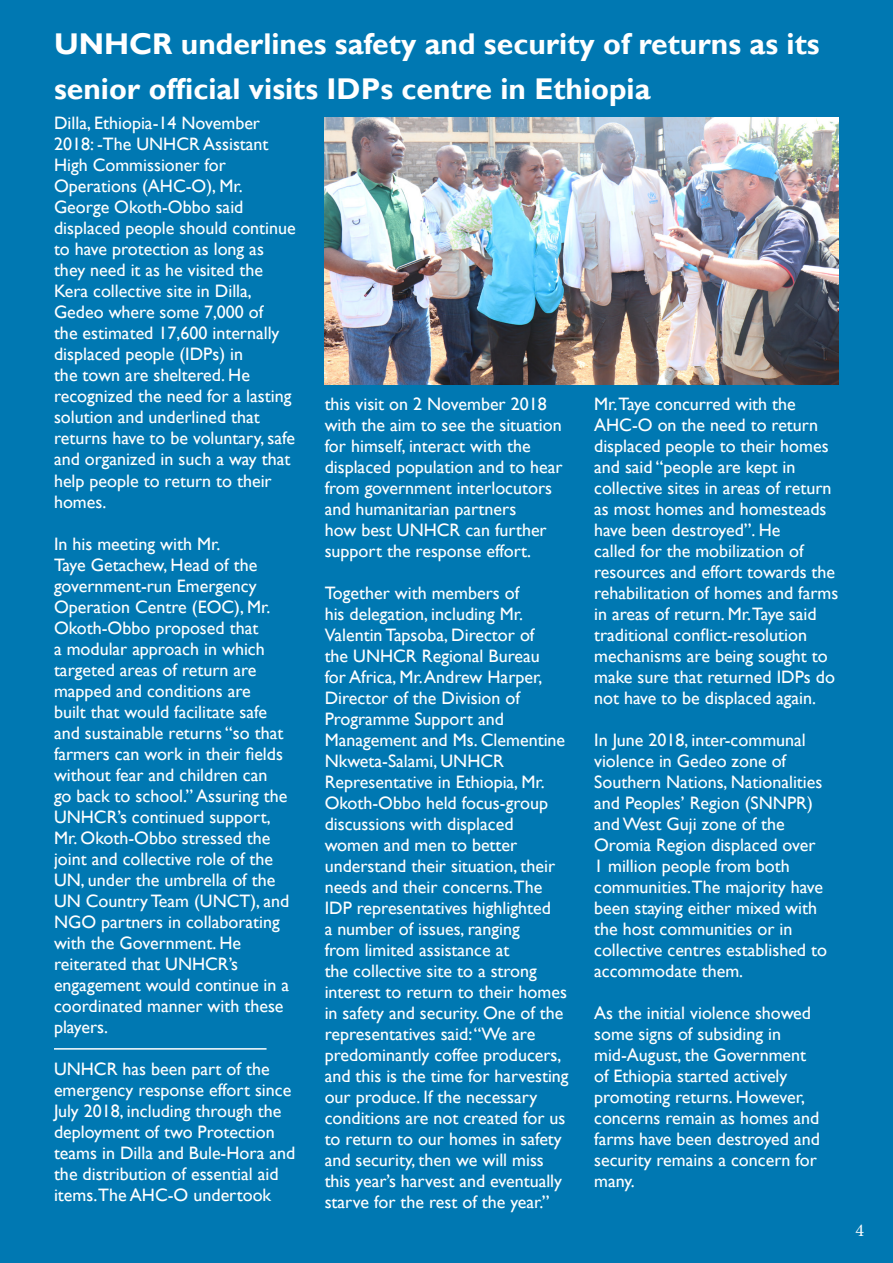
<style>
.page{position:relative;width:893px;height:1263px;background:#0078b2}
.page>*{position:absolute;margin:0;border:0;box-sizing:border-box;transform-origin:0 0}
.t1{font:700 30px/45px "Gill Sans";color:#fff}
.t2{font:18px/21px "Gill Sans";color:#fff}
.t3{font:18px "Minion Pro";color:#fff}
</style>
<div class="page">
<hr style="left:54px;top:1048px;width:213px;height:1px;background:#fff">
<img style="left:325px;top:117px;width:514px;height:268px">
<p class="t1" style="left:54px;top:22px;width:767px">UNHCR underlines safety and security of returns as its senior official visits IDPs centre in Ethiopia</p>
<p class="t2" style="left:54px;top:113px;width:243px">Dilla, Ethiopia-14 November<br>2018: -The UNHCR Assistant<br>High Commissioner for<br>Operations (AHC-O), Mr.<br>George Okoth-Obbo said displaced people should continue to have protection as long as they need it as he visited the<br>Kera collective site in Dilla,<br>Gedeo where some 7,000 of<br>the estimated 17,600 internally displaced people (IDPs) in<br>the town are sheltered. He recognized the need for a lasting solution and underlined that returns have to be voluntary, safe and organized in such a way that help people to return to their homes.</p>
<p class="t2" style="left:54px;top:533px;width:237px">In his meeting with Mr.<br>Taye Getachew, Head of the government-run Emergency<br>Operation Centre (EOC), Mr.<br>Okoth-Obbo proposed that<br>a modular approach in which targeted areas of return are mapped and conditions are<br>built that would facilitate safe and sustainable returns “so that farmers can work in their fields without fear and children can go back to school.” Assuring the<br>UNHCR’s continued support,<br>Mr. Okoth-Obbo stressed the joint and collective role of the<br>UN, under the umbrella of the<br>UN Country Team (UNCT), and<br>NGO partners in collaborating with the Government. He reiterated that UNHCR’s engagement would continue in a coordinated manner with these players.</p>
<p class="t2" style="left:54px;top:1058px;width:243px">UNHCR has been part of the emergency response effort since<br>July 2018, including through the deployment of two Protection teams in Dilla and Bule-Hora and the distribution of essential aid items.The AHC-O undertook</p>
<p class="t2" style="left:325px;top:393px;width:240px">this visit on 2 November 2018 with the aim to see the situation for himself, interact with the displaced population and to hear from government interlocutors and humanitarian partners<br>how best UNHCR can further support the response effort.</p>
<p class="t2" style="left:325px;top:582px;width:245px">Together with members of<br>his delegation, including Mr.<br>Valentin Tapsoba, Director of<br>the UNHCR Regional Bureau<br>for Africa, Mr. Andrew Harper,<br>Director of the Division of<br>Programme Support and<br>Management and Ms. Clementine<br>Nkweta-Salami, UNHCR<br>Representative in Ethiopia, Mr.<br>Okoth-Obbo held focus-group discussions with displaced women and men to better understand their situation, their needs and their concerns.The<br>IDP representatives highlighted<br>a number of issues, ranging<br>from limited assistance at<br>the collective site to a strong interest to return to their homes in safety and security. One of the representatives said: “We are predominantly coffee producers, and this is the time for harvesting our produce. If the necessary conditions are not created for us to return to our homes in safety and security, then we will miss this year’s harvest and eventually starve for the rest of the year.”</p>
<p class="t2" style="left:594px;top:393px;width:246px">Mr.Taye concurred with the<br>AHC-O on the need to return displaced people to their homes and said “people are kept in collective sites in areas of return as most homes and homesteads have been destroyed”. He<br>called for the mobilization of resources and effort towards the rehabilitation of homes and farms in areas of return. Mr.Taye said traditional conflict-resolution mechanisms are being sought to make sure that returned IDPs do not have to be displaced again.</p>
<p class="t2" style="left:594px;top:729px;width:234px">In June 2018, inter-communal violence in Gedeo zone of<br>Southern Nations, Nationalities and Peoples’ Region (SNNPR) and West Guji zone of the<br>Oromia Region displaced over<br>1 million people from both communities.The majority have been staying either mixed with the host communities or in collective centres established to accommodate them.</p>
<p class="t2" style="left:594px;top:1002px;width:227px">As the initial violence showed some signs of subsiding in mid-August, the Government of Ethiopia started actively promoting returns. However, concerns remain as homes and farms have been destroyed and security remains a concern for many.</p>
<p class="t3" style="left:855px;top:1218px;width:10px">4</p>
</div>
